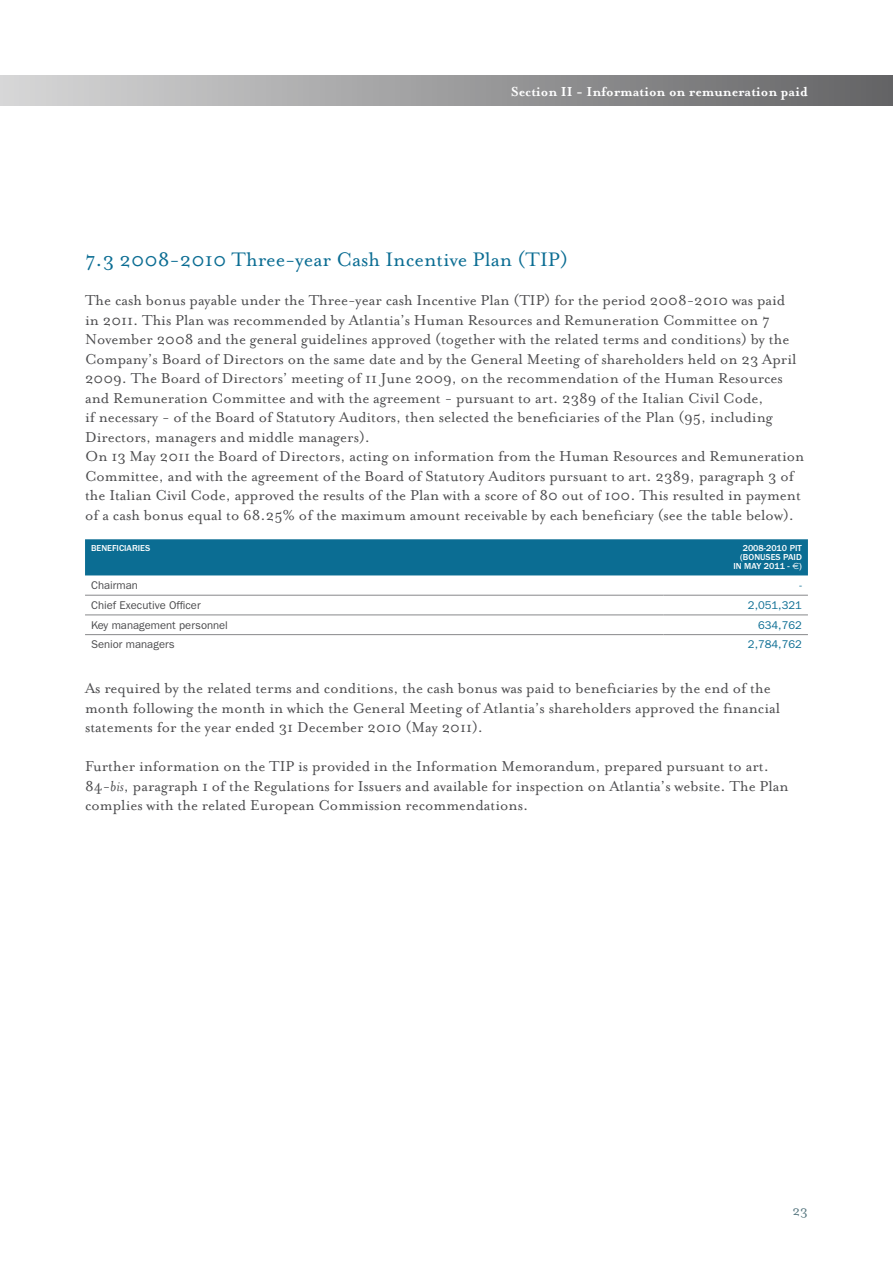
<style>
.page{position:relative;width:893px;height:1263px;background:#fff}
.page>*{position:absolute;margin:0;border:0;box-sizing:border-box;transform-origin:0 0}
.t1{font:22.5px "Mrs Eaves Roman";color:#0b6d93}
.t2{font:16.5px/19.5px "Mrs Eaves Roman";color:#4c4c4e}
.t3{font:700 15px "Mrs Eaves";color:#fff}
.t4{font:15px "Mrs Eaves Roman";color:#577780}
.t5{font:11.25px "ITC Franklin Gothic Std";color:#4c4c4e}
.t6{font:11.25px "ITC Franklin Gothic Std";color:#0b6d93}
.t7{font:500 9px/9px "ITC Franklin Gothic Std";color:#fff;text-align:right}
.s1{font-family:"Euro Sans";font-weight:400}
.s2{font-family:"Mrs Eaves";font-style:italic}
</style>
<div class="page">
<div style="left:0;top:75px;width:893px;height:30px;background:linear-gradient(to right,#d7d7d8,#636365)"></div>
<div style="left:85px;top:539px;width:723px;height:36px;background:#0b6d93"></div>
<hr style="left:85px;top:634px;width:578px;height:1px;background:#87888a">
<hr style="left:663px;top:634px;width:145px;height:1px;background:#87888a">
<hr style="left:85px;top:595px;width:578px;height:1px;background:#87888a">
<hr style="left:663px;top:595px;width:145px;height:1px;background:#87888a">
<hr style="left:85px;top:615px;width:578px;height:1px;background:#87888a">
<hr style="left:663px;top:615px;width:145px;height:1px;background:#87888a">
<p class="t3" style="left:511px;top:82px;width:298px">Section II - Information on remuneration paid</p>
<h1 class="t1" style="left:85px;top:247px;width:484px">7.3 2008-2010 Three-year Cash Incentive Plan (TIP)</h1>
<p class="t2" style="left:85px;top:291px;width:721px">The cash bonus payable under the Three-year cash Incentive Plan (TIP) for the period 2008-2010 was paid<br>in 2011. This Plan was recommended by Atlantia’s Human Resources and Remuneration Committee on 7<br>November 2008 and the general guidelines approved (together with the related terms and conditions) by the Company’s Board of Directors on the same date and by the General Meeting of shareholders held on 23 April 2009. The Board of Directors’ meeting of 11 June 2009, on the recommendation of the Human Resources and Remuneration Committee and with the agreement - pursuant to art. 2389 of the Italian Civil Code,<br>if necessary - of the Board of Statutory Auditors, then selected the beneficiaries of the Plan (95, including Directors, managers and middle managers).<br>On 13 May 2011 the Board of Directors, acting on information from the Human Resources and Remuneration Committee, and with the agreement of the Board of Statutory Auditors pursuant to art. 2389, paragraph 3 of the Italian Civil Code, approved the results of the Plan with a score of 80 out of 100. This resulted in payment of a cash bonus equal to 68.25% of the maximum amount receivable by each beneficiary (see the table below).</p>
<p class="t7" style="left:91px;top:544px;width:61px">BENEFICIARIES</p>
<p class="t7" style="left:733px;top:544px;width:70px">2008-2010 PIT (BONUSES PAID<br>IN MAY 2011 - <span class="s1">E</span>)</p>
<p class="t5" style="left:91px;top:579px;width:48px">Chairman</p>
<p class="t6" style="left:799px;top:579px;width:4px">-</p>
<p class="t5" style="left:91px;top:599px;width:111px">Chief Executive Officer</p>
<p class="t6" style="left:748px;top:599px;width:55px">2,051,321</p>
<p class="t5" style="left:91px;top:618px;width:138px">Key management personnel</p>
<p class="t6" style="left:758px;top:618px;width:45px">634,762</p>
<p class="t5" style="left:91px;top:638px;width:85px">Senior managers</p>
<p class="t6" style="left:748px;top:638px;width:55px">2,784,762</p>
<p class="t2" style="left:85px;top:679px;width:697px">As required by the related terms and conditions, the cash bonus was paid to beneficiaries by the end of the month following the month in which the General Meeting of Atlantia’s shareholders approved the financial statements for the year ended 31 December 2010 (May 2011).</p>
<p class="t2" style="left:85px;top:757px;width:705px">Further information on the TIP is provided in the Information Memorandum, prepared pursuant to art.<br>84-<span class="s2">bis</span>, paragraph 1 of the Regulations for Issuers and available for inspection on Atlantia’s website. The Plan complies with the related European Commission recommendations.</p>
<p class="t4" style="left:792px;top:1202px;width:17px">23</p>
</div>
